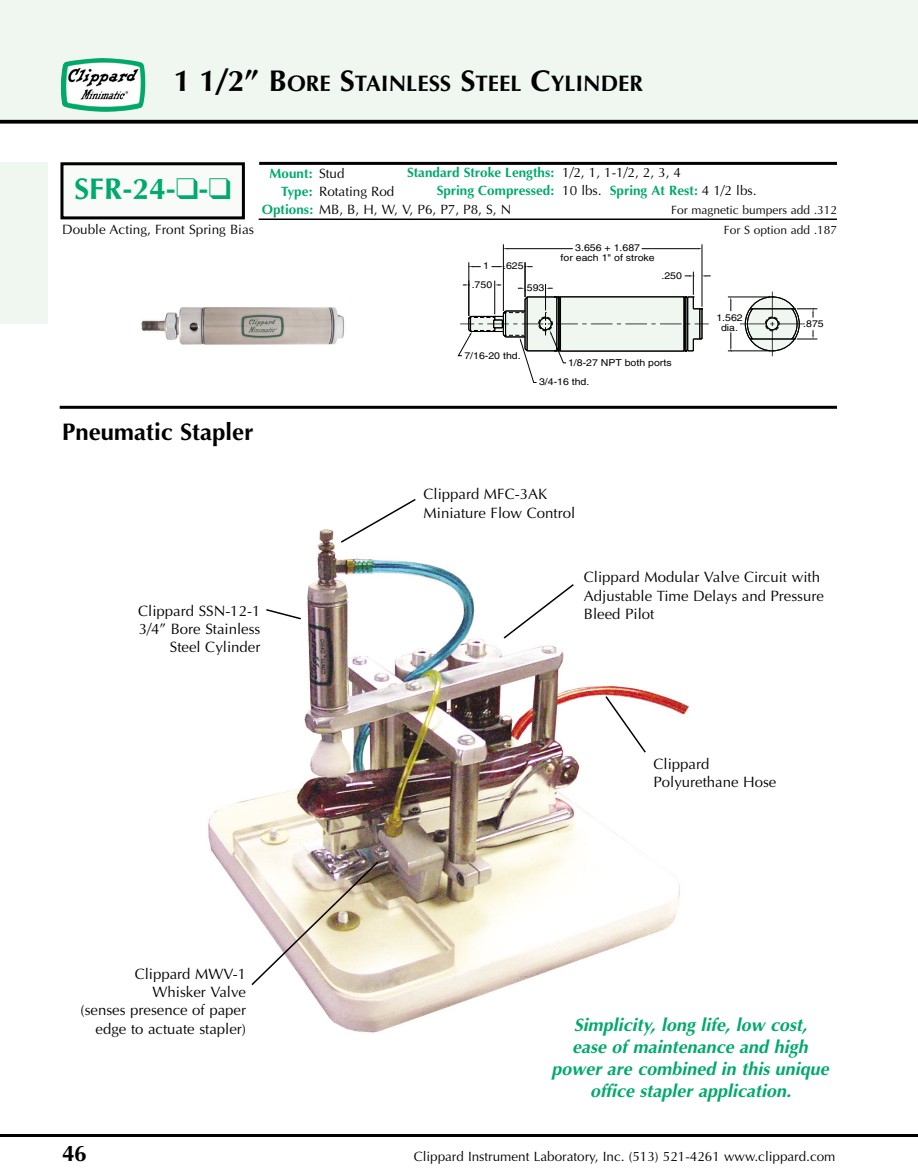
<style>
.page{position:relative;width:918px;height:1173px;background:#fff}
.page>*{position:absolute;margin:0;border:0;box-sizing:border-box;transform-origin:0 0}
.t1{font:700 30px "Optima";color:#00aa6c}
.t2{font:700 24px "Optima";color:#000}
.t3{font:700 22.5px "Optima";color:#000}
.t4{font:italic 700 18px/21.9px "Optima";color:#00aa6c;text-align:center}
.t5{font:15px/18.3px "Optima";color:#000}
.t6{font:13.5px "Optima";color:#000}
.t7{font:700 13.5px/18px "Optima";color:#00aa6c}
.t8{font:12px/19.5px "Optima";color:#000;text-align:right}
.t9{font:9.6px/9.6px "Helvetica";color:#000;text-align:center;scale:1.1 1}
.s1{font-size:30px}
.s2{font-weight:400;color:#000}
.s3{font-weight:700;color:#00aa6c}
</style>
<div class="page">
<div style="left:0;top:0;width:918px;height:121px;background:#f0f7f1"></div>
<svg style="left:0;top:120px;width:918px;height:4px;background:#1a1a1a"></svg>
<img style="left:61px;top:58px;width:84px;height:54px">
<hr style="left:0;top:1134px;width:918px;height:3px;background:#000">
<div style="left:0;top:162px;width:47px;height:162px;background:#f0f7f1"></div>
<div style="left:62px;top:164px;width:181px;height:54px;background:#f8fbf8"></div>
<div style="left:60px;top:162px;width:185px;height:57px;border:3px solid #000"></div>
<hr style="left:259px;top:162px;width:578px;height:3px;background:#000">
<hr style="left:702px;top:244px;width:1px;height:63px;background:#000">
<hr style="left:503px;top:244px;width:1px;height:67px;background:#000">
<svg style="left:458px;top:248px;width:359px;height:135px"></svg>
<hr style="left:259px;top:219px;width:578px;height:1px;background:#000">
<hr style="left:60px;top:406px;width:777px;height:3px;background:#000">
<img style="left:141px;top:307px;width:204px;height:38px">
<img style="left:208px;top:529px;width:481px;height:504px">
<svg style="left:502px;top:583px;width:73px;height:57px"></svg>
<svg style="left:604px;top:695px;width:43px;height:59px"></svg>
<img style="left:250px;top:860px;width:130px;height:127px">
<svg style="left:265px;top:608px;width:38px;height:13px"></svg>
<svg style="left:339px;top:499px;width:78px;height:45px"></svg>
<h3 class="t3" style="left:174px;top:74px;width:471px"><span class="s1">1 1/2” B</span>ORE <span class="s1">S</span>TAINLESS <span class="s1">S</span>TEEL <span class="s1">C</span>YLINDER</h3>
<h1 class="t1" style="left:74px;top:177px;width:159px">SFR-24-❑-❑</h1>
<p class="t6" style="left:62px;top:224px;width:193px">Double Acting, Front Spring Bias</p>
<p class="t7" style="left:437px;top:165px;width:321px;text-indent:-30px">Standard Stroke Lengths: <span class="s2">1/2, 1, 1-1/2, 2, 3, 4<br></span>Spring Compressed: <span class="s2">10 lbs.</span> Spring At Rest: <span class="s2">4 1/2 lbs.</span></p>
<p class="t7" style="left:270px;top:165px;width:77px">Mount: <span class="s2">Stud</span></p>
<p class="t6" style="left:281px;top:186px;width:115px"><span class="s3">Type:</span> Rotating Rod</p>
<p class="t6" style="left:262px;top:204px;width:251px"><span class="s3">Options:</span> MB, B, H, W, V, P6, P7, P8, S, N</p>
<p class="t8" style="left:671px;top:201px;width:168px">For magnetic bumpers add .312<br>For S option add .187</p>
<p class="t9" style="left:483px;top:261px;width:7px">1</p>
<p class="t9" style="left:472px;top:281px;width:20px">.750</p>
<p class="t9" style="left:503px;top:262px;width:20px">.625</p>
<p class="t9" style="left:524px;top:284px;width:20px">.593</p>
<p class="t9" style="left:561px;top:244px;width:87px">3.656 + 1.687<br>for each 1" of stroke</p>
<p class="t9" style="left:661px;top:272px;width:20px">.250</p>
<p class="t9" style="left:464px;top:351px;width:53px">7/16-20 thd.</p>
<p class="t9" style="left:568px;top:358px;width:96px">1/8-27 NPT both ports</p>
<p class="t9" style="left:539px;top:378px;width:47px">3/4-16 thd.</p>
<p class="t9" style="left:716px;top:314px;width:25px">1.562 dia.</p>
<p class="t9" style="left:803px;top:319px;width:20px">.875</p>
<h2 class="t2" style="left:62px;top:422px;width:193px">Pneumatic Stapler</h2>
<p class="t5" style="left:424px;top:487px;width:153px">Clippard MFC-3AK<br>Miniature Flow Control</p>
<p class="t5" style="left:138px;top:603px;width:124px;text-align:right">Clippard SSN-12-1<br>3/4” Bore Stainless<br>Steel Cylinder</p>
<p class="t5" style="left:81px;top:966px;width:167px;text-align:right">Clippard MWV-1<br>Whisker Valve<br>(senses presence of paper edge to actuate stapler)</p>
<p class="t5" style="left:584px;top:570px;width:242px">Clippard Modular Valve Circuit with<br>Adjustable Time Delays and Pressure<br>Bleed Pilot</p>
<p class="t5" style="left:654px;top:756px;width:124px">Clippard<br>Polyurethane Hose</p>
<p class="t4" style="left:551px;top:1016px;width:279px">Simplicity, long life, low cost,<br>ease of maintenance and high power are combined in this unique office stapler application.</p>
<h3 class="t3" style="left:62px;top:1144px;width:27px">46</h3>
<p class="t6" style="left:414px;top:1151px;width:423px">Clippard Instrument Laboratory, Inc. (513) 521-4261 www.clippard.com</p>
</div>
